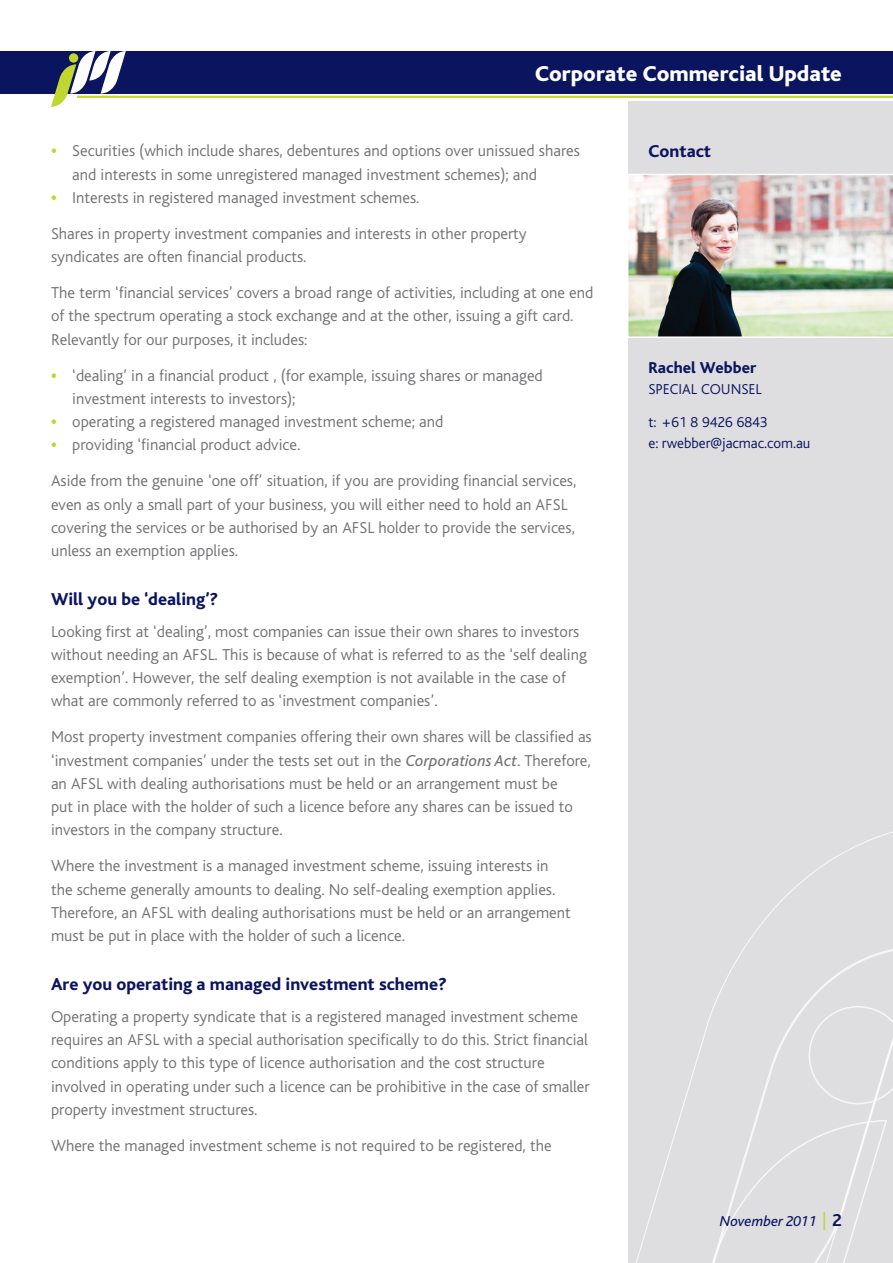
<style>
.page{position:relative;width:893px;height:1263px;background:#fff}
.page>*{position:absolute;margin:0;border:0;box-sizing:border-box;transform-origin:0 0}
.t1{font:800 22.5px "Bliss";color:#fff}
.t2{font:800 18px "Bliss";color:#0b145e}
.t3{font:300 16.5px/23.2px "Bliss";color:#717074}
.t4{font:800 16.5px "Bliss";color:#0b145e}
.t5{font:300 15px/21px "Bliss";color:#0b145e}
.t6{font:italic 15px "Bliss";color:#0b145e}
.s1{font-weight:800;color:#c1d72f}
.s2{font-weight:400;font-style:italic}
.s3{font-style:normal;font-size:18px;color:#c1d72f}
.s4{font-weight:700;font-style:normal;font-size:18px}
</style>
<div class="page">
<div style="left:628px;top:101px;width:265px;height:1162px;background:#dedee1"></div>
<svg style="left:679px;top:831px;width:214px;height:288px"></svg>
<svg style="left:636px;top:1119px;width:251px;height:144px"></svg>
<svg style="left:809px;top:1006px;width:84px;height:98px"></svg>
<div style="left:0;top:51px;width:893px;height:43px;background:#0b145e"></div>
<svg style="left:51px;top:51px;width:75px;height:56px"></svg>
<div style="left:69px;top:53px;width:9px;height:10px;background:#c1d72f;border-radius:50%"></div>
<hr style="left:77px;top:96px;width:816px;height:2px;background:#c1d72f">
<img style="left:628px;top:174px;width:265px;height:164px">
<h1 class="t1" style="left:535px;top:62px;width:308px">Corporate Commercial Update</h1>
<p class="t3" style="left:72px;top:140px;width:509px;text-indent:-21px"><span class="s1">•</span> Securities (which include shares, debentures and options over unissued shares and interests in some unregistered managed investment schemes); and</p>
<p class="t3" style="left:51px;top:180px;width:477px;line-height:36px"><span class="s1">•</span> Interests in registered managed investment schemes.<br>Shares in property investment companies and interests in other property</p>
<p class="t3" style="left:51px;top:239px;width:544px;line-height:36px">syndicates are often financial products.<br>The term ‘financial services’ covers a broad range of activities, including at one end</p>
<p class="t3" style="left:51px;top:305px;width:524px">of the spectrum operating a stock exchange and at the other, issuing a gift card.<br>Relevantly for our purposes, it includes:</p>
<p class="t3" style="left:72px;top:364px;width:472px;text-indent:-21px"><span class="s1">•</span> ‘dealing’ in a financial product , (for example, issuing shares or managed investment interests to investors);</p>
<p class="t3" style="left:51px;top:410px;width:394px"><span class="s1">•</span> operating a registered managed investment scheme; and</p>
<p class="t3" style="left:51px;top:427px;width:527px;line-height:36px"><span class="s1">•</span> providing ‘financial product advice.<br>Aside from the genuine ‘one off’ situation, if you are providing financial services,</p>
<p class="t3" style="left:51px;top:493px;width:525px">even as only a small part of your business, you will either need to hold an AFSL covering the services or be authorised by an AFSL holder to provide the services, unless an exemption applies.</p>
<p class="t2" style="left:51px;top:590px;width:169px">Will you be ‘dealing’?</p>
<p class="t3" style="left:51px;top:620px;width:537px">Looking first at ‘dealing’, most companies can issue their own shares to investors without needing an AFSL. This is because of what is referred to as the ‘self dealing exemption’. However, the self dealing exemption is not available in the case of what are commonly referred to as ‘investment companies’.</p>
<p class="t3" style="left:51px;top:726px;width:542px">Most property investment companies offering their own shares will be classified as ‘investment companies’ under the tests set out in the <span class="s2">Corporations Act</span>. Therefore, an AFSL with dealing authorisations must be held or an arrangement must be<br>put in place with the holder of such a licence before any shares can be issued to investors in the company structure.</p>
<p class="t3" style="left:51px;top:855px;width:521px">Where the investment is a managed investment scheme, issuing interests in the scheme generally amounts to dealing. No self-dealing exemption applies.<br>Therefore, an AFSL with dealing authorisations must be held or an arrangement must be put in place with the holder of such a licence.</p>
<p class="t2" style="left:51px;top:975px;width:397px">Are you operating a managed investment scheme?</p>
<p class="t3" style="left:51px;top:1005px;width:540px">Operating a property syndicate that is a registered managed investment scheme requires an AFSL with a special authorisation specifically to do this. Strict financial conditions apply to this type of licence authorisation and the cost structure involved in operating under such a licence can be prohibitive in the case of smaller property investment structures.</p>
<p class="t3" style="left:51px;top:1134px;width:502px">Where the managed investment scheme is not required to be registered, the</p>
<p class="t2" style="left:648px;top:142px;width:64px">Contact</p>
<p class="t4" style="left:648px;top:359px;width:109px">Rachel Webber</p>
<p class="t5" style="left:648px;top:378px;width:30px">Special</p>
<p class="t5" style="left:701px;top:378px;width:20px">Couns</p>
<p class="t5" style="left:749px;top:378px;width:12px">el</p>
<p class="t5" style="left:648px;top:412px;width:163px">t: +61 8 9426 6843<br>e: rwebber@jacmac.com.au</p>
<p class="t6" style="left:720px;top:1213px;width:124px">November 2011 <span class="s3">|</span> <span class="s4">2</span></p>
</div>
